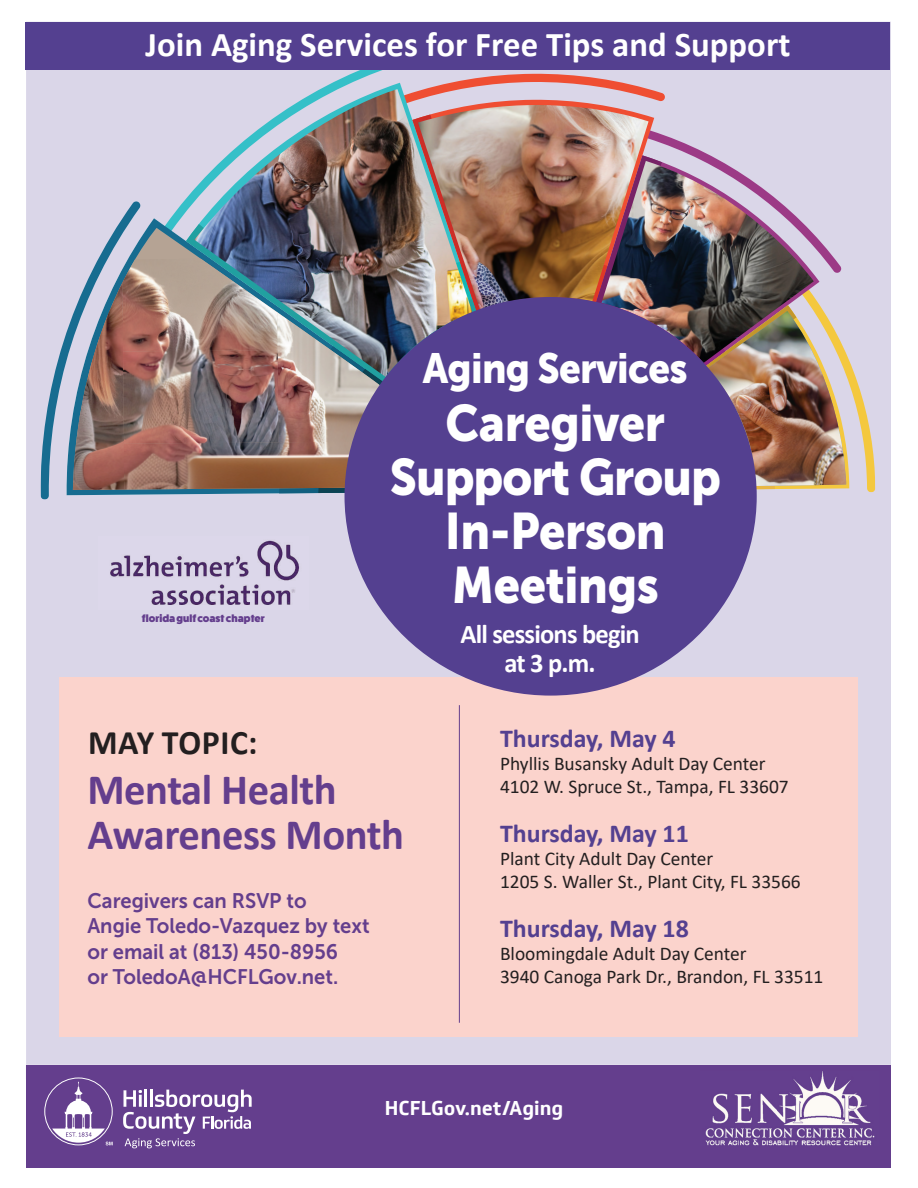
<style>
.page{position:relative;width:918px;height:1188px;background:#fff}
.page>*{position:absolute;margin:0;border:0;box-sizing:border-box;transform-origin:0 0}
.t1{font:51px/54px "Museo Sans 900";letter-spacing:-.01em;color:#fff;text-align:center;scale:.92 1}
.t2{font:700 43.5px/45px "Calibri";letter-spacing:-.01em;color:#643e8d}
.t3{font:42px "Museo Sans 900";letter-spacing:-.02em;color:#fff;scale:.92 1}
.t4{font:700 34.8px "Calibri";color:#fff}
.t5{font:700 34.5px "Calibri";letter-spacing:.02em;color:#231f20}
.t6{font:700 27.15px/28.8px "Calibri";letter-spacing:-.03em;color:#fff;text-align:center}
.t7{font:700 25.95px "Calibri";color:#544090}
.t8{font:21px/25.5px "Museo Sans 700";color:#643e8d;scale:.96 1}
.t9{font:19.5px/22.6px "Calibri";color:#231f20}
.t10{font:700 19.5px "Soleto";color:#fff}
.t11{font:800 10.5px "Fat Frank";color:#643e8d}
</style>
<div class="page">
<div style="left:26px;top:22px;width:865px;height:1043px;background:#dad6e8"></div>
<div style="left:60px;top:677px;width:798px;height:360px;background:#fbd3cc"></div>
<svg style="left:40px;top:201px;width:100px;height:299px;background:#bdc6db"></svg>
<svg style="left:66px;top:218px;width:279px;height:277px;background:#96b1c9"></svg>
<svg style="left:73px;top:228px;width:91px;height:262px;background:#958b91"></svg>
<img style="left:122px;top:259px;width:42px;height:93px">
<img style="left:95px;top:326px;width:9px;height:26px">
<img style="left:123px;top:350px;width:41px;height:94px">
<img style="left:124px;top:442px;width:40px;height:48px">
<img style="left:164px;top:69px;width:711px;height:424px">
<img style="left:708px;top:311px;width:138px;height:175px">
<div style="left:25px;top:22px;width:865px;height:47px;background:#544090"></div>
<div style="left:26px;top:1065px;width:865px;height:103px;background:#643e8d"></div>
<svg style="left:123px;top:1090px;width:129px;height:58px"></svg>
<svg style="left:44px;top:1078px;width:69px;height:67px"></svg>
<img style="left:705px;top:1071px;width:170px;height:75px">
<hr style="left:459px;top:705px;width:1px;height:318px;background:#643e8d">
<div style="left:345px;top:297px;width:412px;height:399px;background:#544090;border-radius:50%"></div>
<img style="left:99px;top:537px;width:209px;height:73px">
<h3 class="t4" style="left:146px;top:20px;width:646px">Join Aging Services for Free Tips and Support</h3>
<p class="t11" style="left:142px;top:613px;width:124px">florida gulf coast chapter</p>
<h3 class="t3" style="left:423px;top:344px;width:289px">Aging Services</h3>
<h1 class="t1" style="left:390px;top:396px;width:362px">Caregiver<br>Support Group<br>In-Person<br>Meetings</h1>
<h3 class="t6" style="left:460px;top:619px;width:181px">All sessions begin at 3 p.m.</h3>
<h3 class="t5" style="left:88px;top:718px;width:171px">MAY TOPIC:</h3>
<h2 class="t2" style="left:87px;top:767px;width:318px">Mental Health<br>Awareness Month</h2>
<p class="t8" style="left:87px;top:888px;width:295px">Caregivers can RSVP to<br>Angie Toledo-Vazquez by text or email at (813) 450-8956<br>or ToledoA@HCFLGov.net.</p>
<h3 class="t7" style="left:500px;top:720px;width:177px">Thursday, May 4</h3>
<p class="t9" style="left:500px;top:752px;width:290px">Phyllis Busansky Adult Day Center<br>4102 W. Spruce St., Tampa, FL 33607</p>
<h3 class="t7" style="left:500px;top:815px;width:190px">Thursday, May 11</h3>
<p class="t9" style="left:500px;top:847px;width:302px">Plant City Adult Day Center<br>1205 S. Waller St., Plant City, FL 33566</p>
<h3 class="t7" style="left:500px;top:910px;width:190px">Thursday, May 18</h3>
<p class="t9" style="left:500px;top:942px;width:325px">Bloomingdale Adult Day Center<br>3940 Canoga Park Dr., Brandon, FL 33511</p>
<p class="t10" style="left:385px;top:1095px;width:180px">HCFLGov.net/Aging</p>
</div>
